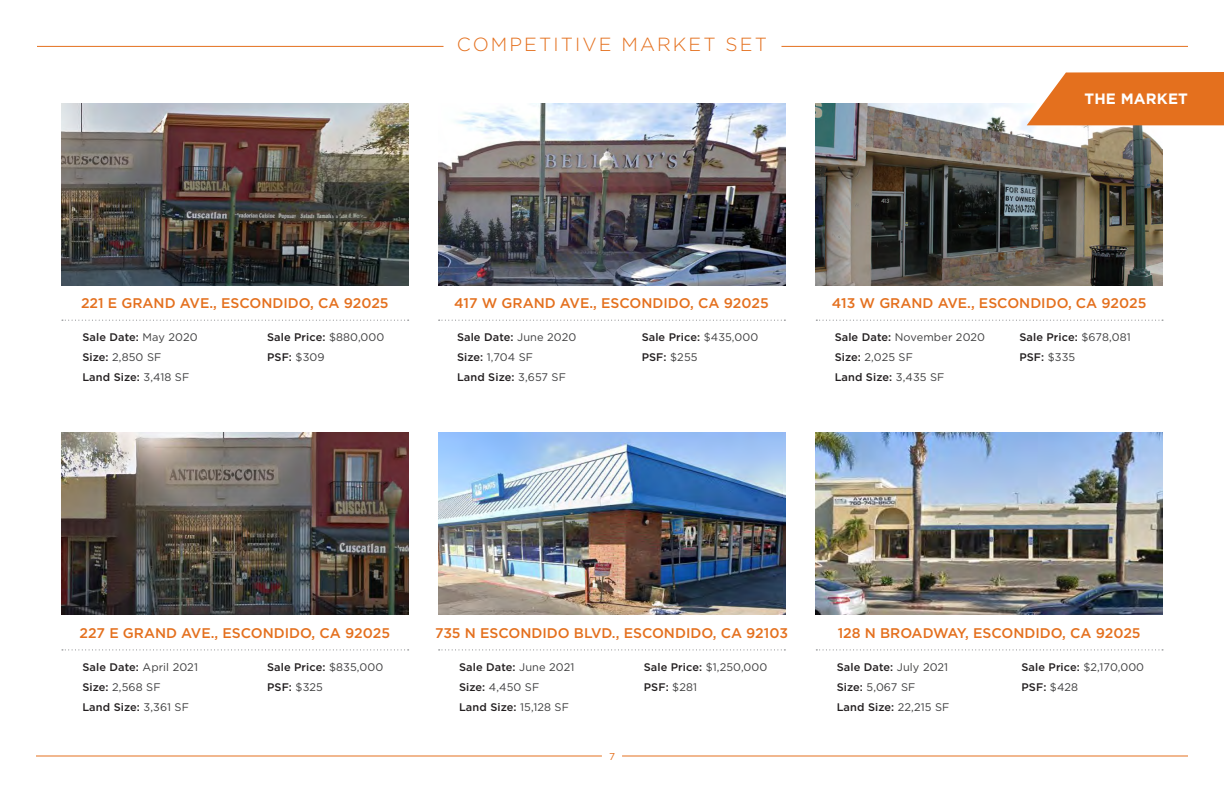
<style>
.page{position:relative;width:1224px;height:792px;background:#fff}
.page>*{position:absolute;margin:0;border:0;box-sizing:border-box;transform-origin:0 0}
.t1{font:300 19px "Gotham";letter-spacing:.11em;color:#e4701e}
.Heading_1{font:700 15px "Gotham";letter-spacing:.01em;color:#fff}
.Property_Specs_New{font:500 14px "Gotham";color:#e4701e}
.Images_Description{font:500 11px "Gotham";letter-spacing:.01em;color:#231f20}
.Images_Description-2{font:11px "Gotham";letter-spacing:.01em;color:#3e3e3f}
.t2{font:10px "Gotham";color:#e4701e}
.s1{font-weight:400;color:#3e3e3f}
.s2{font-weight:500;color:#231f20}
</style>
<div class="page">
<img style="left:61px;top:104px;width:347px;height:182px">
<hr style="left:37px;top:46px;width:407px;height:1px;background:#e4701e">
<hr style="left:781px;top:46px;width:407px;height:1px;background:#e4701e">
<hr style="left:622px;top:756px;width:566px;height:1px;background:#e4701e">
<img style="left:816px;top:104px;width:347px;height:182px">
<hr style="left:36px;top:756px;width:566px;height:1px;background:#e4701e">
<svg style="left:1027px;top:72px;width:197px;height:53px;background:#e67e35"></svg>
<img style="left:439px;top:104px;width:346px;height:182px">
<img style="left:61px;top:433px;width:347px;height:182px">
<img style="left:439px;top:433px;width:346px;height:182px">
<img style="left:816px;top:433px;width:347px;height:182px">
<svg style="left:62px;top:320px;width:347px;height:1px"></svg>
<svg style="left:439px;top:320px;width:346px;height:1px"></svg>
<svg style="left:816px;top:320px;width:347px;height:1px"></svg>
<svg style="left:62px;top:649px;width:347px;height:1px"></svg>
<svg style="left:439px;top:649px;width:346px;height:1px"></svg>
<svg style="left:816px;top:649px;width:347px;height:1px"></svg>
<p class="t1" style="left:457px;top:32px;width:312px">COMPETITIVE MARKET SET</p>
<p class="Heading_1" style="left:1085px;top:89px;width:105px">THE MARKET</p>
<p class="Property_Specs_New" style="left:81px;top:294px;width:309px">221 E GRAND AVE., ESCONDIDO, CA 92025</p>
<p class="Property_Specs_New" style="left:454px;top:294px;width:316px">417 W GRAND AVE., ESCONDIDO, CA 92025</p>
<p class="Property_Specs_New" style="left:832px;top:294px;width:316px">413 W GRAND AVE., ESCONDIDO, CA 92025</p>
<p class="Images_Description" style="left:82px;top:330px;width:117px">Sale Date: <span class="s1">May 2020</span></p>
<p class="Images_Description-2" style="left:82px;top:351px;width:80px"><span class="s2">Size:</span> 2,850 SF</p>
<p class="Images_Description" style="left:82px;top:370px;width:108px">Land Size: <span class="s1">3,418 SF</span></p>
<p class="Images_Description" style="left:267px;top:330px;width:119px">Sale Price: <span class="s1">$880,000</span></p>
<p class="Images_Description" style="left:267px;top:350px;width:59px">PSF: <span class="s1">$309</span></p>
<p class="Images_Description" style="left:642px;top:330px;width:118px">Sale Price: <span class="s1">$435,000</span></p>
<p class="Images_Description" style="left:642px;top:350px;width:57px">PSF: <span class="s1">$255</span></p>
<p class="Images_Description" style="left:1019px;top:330px;width:113px">Sale Price: <span class="s1">$678,081</span></p>
<p class="Images_Description" style="left:1019px;top:350px;width:58px">PSF: <span class="s1">$335</span></p>
<p class="Images_Description" style="left:457px;top:330px;width:121px">Sale Date: <span class="s1">June 2020</span></p>
<p class="Images_Description-2" style="left:457px;top:351px;width:78px"><span class="s2">Size:</span> 1,704 SF</p>
<p class="Images_Description" style="left:457px;top:370px;width:111px">Land Size: <span class="s1">3,657 SF</span></p>
<p class="Images_Description-2" style="left:835px;top:331px;width:152px"><span class="s2">Sale Date:</span> November 2020</p>
<p class="Images_Description-2" style="left:835px;top:351px;width:80px"><span class="s2">Size:</span> 2,025 SF</p>
<p class="Images_Description" style="left:835px;top:370px;width:111px">Land Size: <span class="s1">3,435 SF</span></p>
<p class="Property_Specs_New" style="left:80px;top:624px;width:312px">227 E GRAND AVE., ESCONDIDO, CA 92025</p>
<p class="Images_Description" style="left:82px;top:660px;width:117px">Sale Date: <span class="s1">April 2021</span></p>
<p class="Images_Description-2" style="left:82px;top:680px;width:80px"><span class="s2">Size:</span> 2,568 SF</p>
<p class="Images_Description" style="left:82px;top:700px;width:108px">Land Size: <span class="s1">3,361 SF</span></p>
<p class="Images_Description" style="left:267px;top:660px;width:118px">Sale Price: <span class="s1">$835,000</span></p>
<p class="Images_Description" style="left:267px;top:680px;width:57px">PSF: <span class="s1">$325</span></p>
<p class="Property_Specs_New" style="left:435px;top:624px;width:354px">735 N ESCONDIDO BLVD., ESCONDIDO, CA 92103</p>
<p class="Images_Description" style="left:459px;top:660px;width:117px">Sale Date: <span class="s1">June 2021</span></p>
<p class="Images_Description-2" style="left:459px;top:680px;width:82px"><span class="s2">Size:</span> 4,450 SF</p>
<p class="Images_Description" style="left:459px;top:700px;width:111px">Land Size: <span class="s1">15,128 SF</span></p>
<p class="Images_Description" style="left:644px;top:660px;width:125px">Sale Price: <span class="s1">$1,250,000</span></p>
<p class="Images_Description" style="left:644px;top:680px;width:55px">PSF: <span class="s1">$281</span></p>
<p class="t2" style="left:609px;top:750px;width:7px">7</p>
<p class="Property_Specs_New" style="left:838px;top:624px;width:304px">128 N BROADWAY, ESCONDIDO, CA 92025</p>
<p class="Images_Description" style="left:837px;top:660px;width:113px">Sale Date: <span class="s1">July 2021</span></p>
<p class="Images_Description-2" style="left:837px;top:680px;width:80px"><span class="s2">Size:</span> 5,067 SF</p>
<p class="Images_Description" style="left:837px;top:700px;width:114px">Land Size: <span class="s1">22,215 SF</span></p>
<p class="Images_Description" style="left:1021px;top:660px;width:124px">Sale Price: <span class="s1">$2,170,000</span></p>
<p class="Images_Description" style="left:1021px;top:680px;width:58px">PSF: <span class="s1">$428</span></p>
</div>
